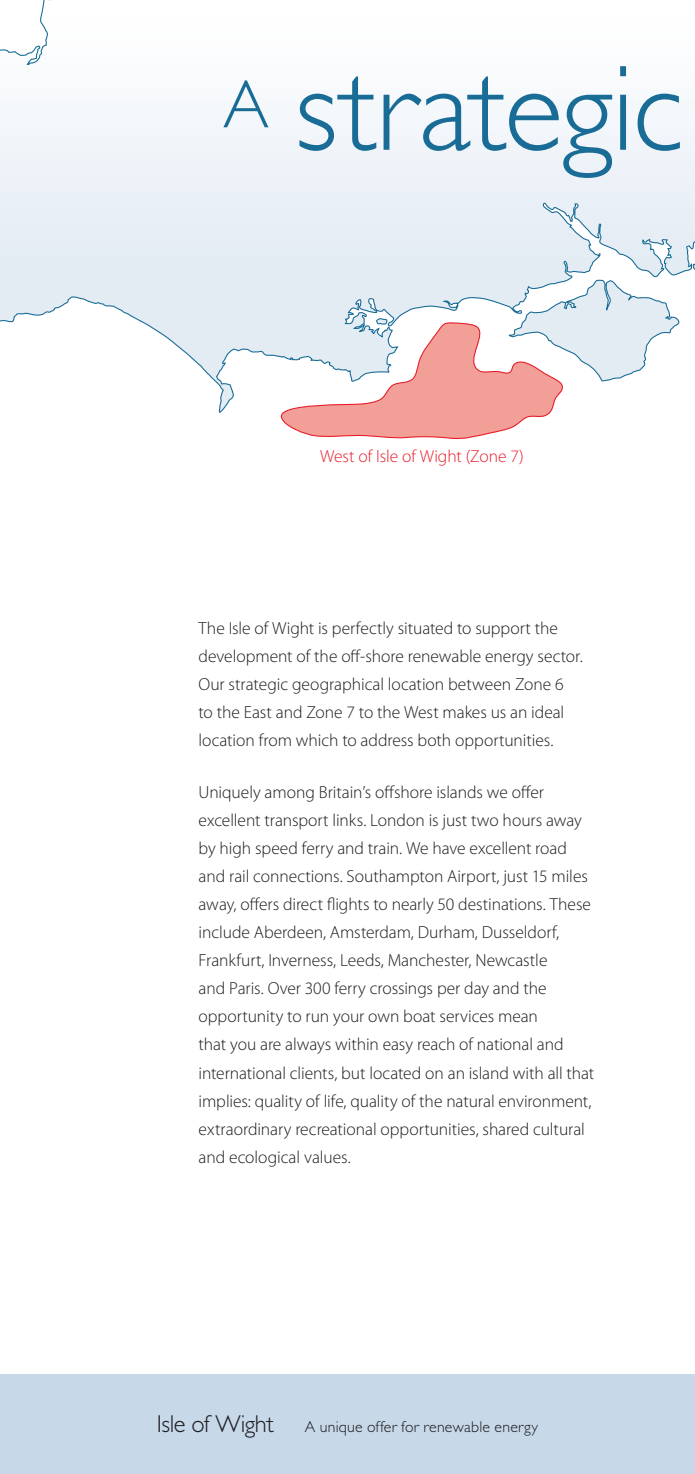
<style>
.page{position:relative;width:695px;height:1474px;background:#fff}
.page>*{position:absolute;margin:0;border:0;box-sizing:border-box;transform-origin:0 0}
.t1{font:300 122.5px "Gill Sans";letter-spacing:-.015em;color:#196c96}
.t2{font:300 24.5px "Gill Sans";letter-spacing:-.02em;color:#1b1b1f}
.t3{font:300 17.5px/28px "Myriad Pro";letter-spacing:-.005em;color:#1b1b1f}
.t4{font:300 17.5px "Myriad Pro";letter-spacing:-.005em;color:#e71d2b}
.t5{font:300 15.75px "Gill Sans";letter-spacing:.015em;color:#1b1b1f}
</style>
<div class="page">
<svg style="left:0;top:0;width:694px;height:413px"></svg>
<svg style="left:277px;top:321px;width:287px;height:119px"></svg>
<div style="left:0;top:1374px;width:694px;height:99px;background:#c7d8e8"></div>
<h1 class="t1" style="left:223px;top:40px;width:462px"><sup>A</sup> strategic</h1>
<p class="t4" style="left:320px;top:446px;width:205px">West of Isle of Wight (Zone 7)</p>
<p class="t3" style="left:198px;top:613px;width:385px">The Isle of Wight is perfectly situated to support the development of the off-shore renewable energy sector.<br>Our strategic geographical location between Zone 6<br>to the East and Zone 7 to the West makes us an ideal location from which to address both opportunities.</p>
<p class="t3" style="left:198px;top:778px;width:397px">Uniquely among Britain’s offshore islands we offer excellent transport links. London is just two hours away by high speed ferry and train. We have excellent road and rail connections. Southampton Airport, just 15 miles away, offers direct flights to nearly 50 destinations. These include Aberdeen, Amsterdam, Durham, Dusseldorf, Frankfurt, Inverness, Leeds, Manchester, Newcastle<br>and Paris. Over 300 ferry crossings per day and the opportunity to run your own boat services mean<br>that you are always within easy reach of national and international clients, but located on an island with all that implies: quality of life, quality of the natural environment, extraordinary recreational opportunities, shared cultural and ecological values.</p>
<h2 class="t2" style="left:157px;top:1409px;width:118px">Isle of Wight</h2>
<p class="t5" style="left:305px;top:1417px;width:234px">A unique offer for renewable energy</p>
</div>
